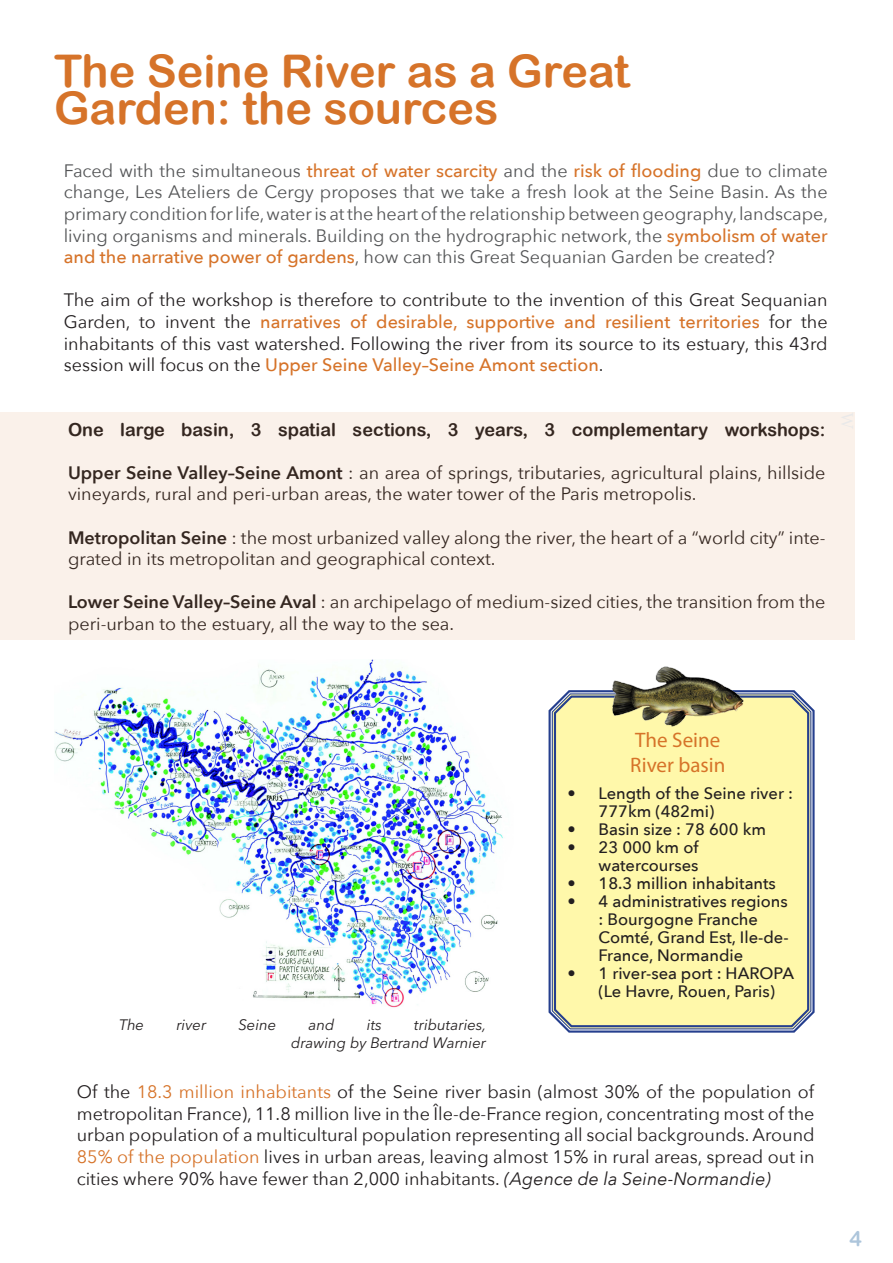
<style>
.page{position:relative;width:893px;height:1263px;background:#fff}
.page>*{position:absolute;margin:0;border:0;box-sizing:border-box;transform-origin:0 0}
.t1{font:45px/37.5px "Arial Rounded MT Bold";color:#d67329}
.t2{font:21px "Myriad Pro";color:#d67329}
.t3{font:21px "Arial Rounded MT Bold";color:#adc5db}
.Texte{font:18px/21.6px "Avenir Next";color:#231f20}
.t4{font:18px/21.6px "Avenir Next";color:#545557;text-align:justify}
.Texte-2{font:18px "Arial Rounded MT Bold";color:#231f20}
.t5{font:500 16.5px/18px "Avenir Next";color:#231f20}
.t6{font:italic 15px/18px "Avenir Next Cyr";color:#231f20;text-align:right}
.s1{font-weight:500;color:#d67329}
.s2{font-weight:600}
.s3{color:#d67329}
.s4{font-style:italic}
</style>
<div class="page">
<img style="left:54px;top:659px;width:449px;height:349px">
<svg style="left:548px;top:690px;width:267px;height:343px;background:#7384b6"></svg>
<div style="left:551px;top:692px;width:261px;height:338px;background:#fff8aa"></div>
<div style="left:554px;top:695px;width:255px;height:332px;border:2px solid #253f8e;border-radius:16px"></div>
<img style="left:610px;top:666px;width:136px;height:64px">
<div style="left:0;top:412px;width:855px;height:228px;background:#faf1ea"></div>
<p class="t1" style="left:54px;top:51px;width:577px">The Seine River as a Great<br>Garden: the sources</p>
<p class="t4" style="left:64px;top:159px;width:766px">Faced with the simultaneous <span class="s1">threat of water scarcity</span> and the <span class="s1">risk of flooding</span> due to climate change, Les Ateliers de Cergy proposes that we take a fresh look at the Seine Basin. As the primary condition for life, water is at the heart of the relationship between geography, landscape, living organisms and minerals. Building on the hydrographic network, the <span class="s1">symbolism of water and the narrative power of gardens</span>, how can this Great Sequanian Garden be created?</p>
<p class="Texte" style="left:64px;top:289px;width:765px;text-align:justify">The aim of the workshop is therefore to contribute to the invention of this Great Sequanian Garden, to invent the <span class="s1">narratives of desirable, supportive and resilient territories</span> for the inhabitants of this vast watershed. Following the river from its source to its estuary, this 43rd session will focus on the <span class="s1">Upper Seine Valley–Seine Amont section</span>.</p>
<p class="Texte-2" style="left:68px;top:419px;width:759px">One large basin, 3 spatial sections, 3 years, 3 complementary workshops:</p>
<p class="Texte" style="left:68px;top:461px;width:759px"><span class="s2">Upper Seine Valley–Seine Amont</span> : an area of springs, tributaries, agricultural plains, hillside vineyards, rural and peri-urban areas, the water tower of the Paris metropolis.</p>
<p class="Texte" style="left:68px;top:526px;width:759px"><span class="s2">Metropolitan Seine</span> : the most urbanized valley along the river, the heart of a “world city” inte&shy;grated in its metropolitan and geographical context.</p>
<p class="Texte" style="left:68px;top:591px;width:759px"><span class="s2">Lower Seine Valley–Seine Aval</span> : an archipelago of medium-sized cities, the transition from the peri-urban to the estuary, all the way to the sea.</p>
<p class="t2" style="left:635px;top:727px;width:87px">The Seine</p>
<p class="t2" style="left:630px;top:752px;width:97px">River basin</p>
<p class="t6" style="left:119px;top:1015px;width:27px">The</p>
<p class="t6" style="left:176px;top:1015px;width:31px">river</p>
<p class="t6" style="left:239px;top:1015px;width:39px">Seine</p>
<p class="t6" style="left:309px;top:1015px;width:27px">and</p>
<p class="t6" style="left:367px;top:1015px;width:17px">its</p>
<p class="t6" style="left:291px;top:1015px;width:197px">tributaries,<br>drawing by Bertrand Warnier</p>
<p class="t5" style="left:599px;top:784px;width:196px;text-indent:-31px">• Length of the Seine river :<br>777km (482mi)</p>
<p class="t5" style="left:567px;top:820px;width:200px">• Basin size : 78 600 km</p>
<p class="t5" style="left:567px;top:838px;width:133px;text-align:right">• 23 000 km of watercourses</p>
<p class="t5" style="left:567px;top:874px;width:210px">• 18.3 million inhabitants</p>
<p class="t5" style="left:599px;top:892px;width:192px;text-indent:-31px">• 4 administratives regions : Bourgogne Franche<br>Comté, Grand Est, Ile-de-<br>France, Normandie</p>
<p class="t5" style="left:599px;top:964px;width:197px;text-indent:-31px">• 1 river-sea port : HAROPA (Le Havre, Rouen, Paris)</p>
<p class="Texte" style="left:77px;top:1080px;width:739px;text-align:justify">Of the <span class="s3">18.3 million inhabitants</span> of the Seine river basin (almost 30% of the population of metropolitan France), 11.8 million live in the Île-de-France region, concentrating most of the urban population of a multicultural population representing all social backgrounds. Around <span class="s3">85% of the population</span> lives in urban areas, leaving almost 15% in rural areas, spread out in cities where 90% have fewer than 2,000 inhabitants. <span class="s4">(Agence de la Seine-Normandie)</span></p>
<p class="t3" style="left:850px;top:1226px;width:14px">4</p>
</div>
